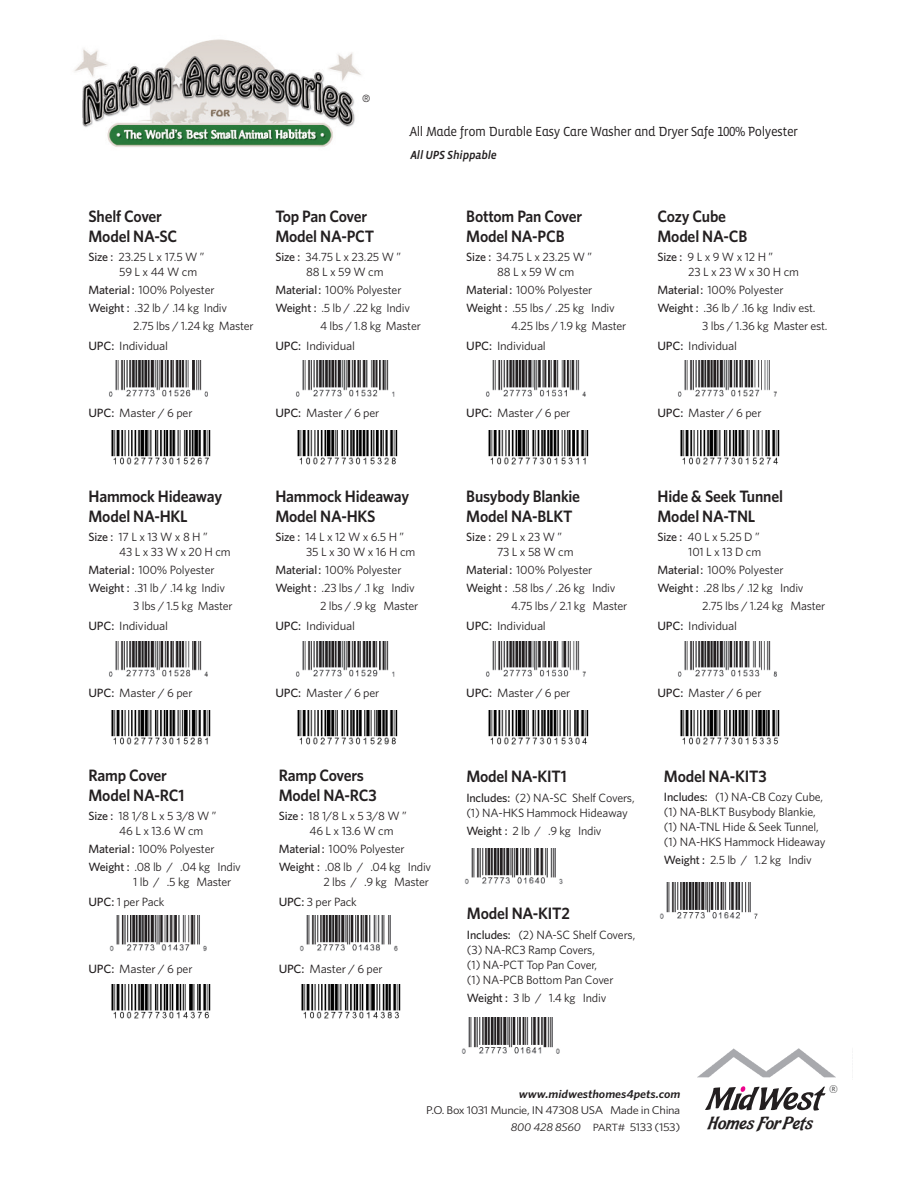
<style>
.page{position:relative;width:918px;height:1188px;background:#fff}
.page>*{position:absolute;margin:0;border:0;box-sizing:border-box;transform-origin:0 0}
.t1{font:16.8px "Whitney";color:#4b4c4d}
.t2{font:600 16.5px/19.5px "Whitney";letter-spacing:-.015em;color:#231f20;scale:.95 1}
.t3{font:15.75px "Felipe";letter-spacing:-.01em;color:#231f20;scale:1.07 1}
.t4{font:13.5px "Vista Sans Alt";letter-spacing:-.035em;color:#231f20;scale:.95 1}
.t5{font:12px/15px "Whitney";letter-spacing:-.02em;color:#231f20}
.t6{font:12px "Whitney";letter-spacing:-.02em;color:#231f20;scale:1.05 1}
.t7{font:12px/15px "Whitney";letter-spacing:.2em;color:#231f20}
.t8{font:italic 12px "Vista Sans Med";letter-spacing:-.015em;color:#231f20;scale:.95 1}
.t9{font:italic 600 11.7px "Whitney";color:#231f20;scale:1.1 1}
.t10{font:11.25px/16.5px "Whitney";letter-spacing:-.03em;color:#231f20;text-align:right;scale:1.1 1}
.t11{font:300 10.05px "Helvetica Neue";color:#231f20;scale:.94 1}
.s1{font-weight:500}
.s2{font-style:italic}
.s3{font-size:10.5px}
</style>
<div class="page">
<img style="left:74px;top:39px;width:287px;height:108px">
<img style="left:109px;top:361px;width:99px;height:36px">
<img style="left:111px;top:430px;width:100px;height:35px">
<img style="left:296px;top:361px;width:99px;height:36px">
<img style="left:297px;top:430px;width:101px;height:35px">
<img style="left:486px;top:361px;width:100px;height:36px">
<img style="left:488px;top:430px;width:101px;height:35px">
<img style="left:678px;top:361px;width:99px;height:36px">
<img style="left:680px;top:430px;width:100px;height:35px">
<img style="left:109px;top:641px;width:99px;height:36px">
<img style="left:111px;top:710px;width:100px;height:35px">
<img style="left:109px;top:915px;width:98px;height:36px">
<img style="left:111px;top:985px;width:100px;height:34px">
<img style="left:299px;top:915px;width:99px;height:36px">
<img style="left:301px;top:985px;width:100px;height:34px">
<img style="left:464px;top:849px;width:99px;height:35px">
<img style="left:461px;top:1018px;width:99px;height:36px">
<img style="left:659px;top:883px;width:99px;height:36px">
<img style="left:296px;top:641px;width:99px;height:36px">
<img style="left:297px;top:710px;width:101px;height:35px">
<img style="left:486px;top:641px;width:100px;height:36px">
<img style="left:488px;top:710px;width:101px;height:35px">
<img style="left:678px;top:641px;width:99px;height:36px">
<img style="left:680px;top:710px;width:100px;height:35px">
<svg style="left:705px;top:1086px;width:120px;height:25px"></svg>
<img style="left:697px;top:1048px;width:156px;height:30px">
<h2 class="t2" style="left:89px;top:207px;width:95px">Shelf Cover<br>Model NA-SC</h2>
<p class="t5" style="left:119px;top:250px;width:87px;text-indent:-31px"><span class="s1">Size :</span> 23.25 L x 17.5 W ”<br>59Lx44Wcm</p>
<p class="t5" style="left:88px;top:283px;width:128px"><span class="s1">Material:</span> 100% Polyester</p>
<p class="t5" style="left:88px;top:301px;width:140px"><span class="s1">Weight :</span> .32 lb / .14 kg Indiv</p>
<p class="t5" style="left:133px;top:319px;width:122px">2.75 lbs / 1.24 kg Master</p>
<p class="t6" style="left:88px;top:339px;width:77px"><span class="s1">UPC:</span> Individual</p>
<p class="t11" style="left:363px;top:95px;width:10px">®</p>
<p class="t4" style="left:410px;top:123px;width:410px">All Made from Durable Easy Care Washer and Dryer Safe 100% Polyester</p>
<p class="t8" style="left:410px;top:148px;width:93px">All UPS Shippable</p>
<h2 class="t2" style="left:275px;top:207px;width:105px">Top Pan Cover<br>Model NA-PCT</h2>
<p class="t5" style="left:306px;top:250px;width:96px;text-indent:-31px"><span class="s1">Size :</span> 34.75 L x 23.25 W ”<br>88Lx59Wcm</p>
<p class="t5" style="left:275px;top:283px;width:128px"><span class="s1">Material:</span> 100% Polyester</p>
<p class="t5" style="left:275px;top:301px;width:136px"><span class="s1">Weight :</span> .5 lb / .22 kg Indiv</p>
<p class="t5" style="left:320px;top:319px;width:102px">4 lbs / 1.8 kg Master</p>
<p class="t6" style="left:275px;top:339px;width:77px"><span class="s1">UPC:</span> Individual</p>
<h2 class="t2" style="left:466px;top:207px;width:123px">Bottom Pan Cover<br>Model NA-PCB</h2>
<p class="t5" style="left:497px;top:250px;width:96px;text-indent:-31px"><span class="s1">Size :</span> 34.75 L x 23.25 W ”<br>88Lx59Wcm</p>
<p class="t5" style="left:466px;top:283px;width:128px"><span class="s1">Material:</span> 100% Polyester</p>
<p class="t5" style="left:466px;top:301px;width:150px"><span class="s1">Weight :</span> .55 lbs / .25 kg Indiv</p>
<p class="t5" style="left:511px;top:319px;width:117px">4.25 lbs / 1.9 kg Master</p>
<p class="t6" style="left:466px;top:339px;width:77px"><span class="s1">UPC:</span> Individual</p>
<h2 class="t2" style="left:657px;top:207px;width:96px">Cozy Cube<br>Model NA-CB</h2>
<p class="t7" style="left:688px;top:250px;width:112px;text-indent:-31px"><span class="s1">Size:</span> 9Lx9Wx12H”<br>23Lx23Wx30Hcm</p>
<p class="t5" style="left:657px;top:283px;width:128px"><span class="s1">Material:</span> 100% Polyester</p>
<p class="t5" style="left:657px;top:301px;width:160px"><span class="s1">Weight :</span> .36 lb / .16 kg Indiv est.</p>
<p class="t5" style="left:702px;top:319px;width:127px">3 lbs / 1.36 kg Master est.</p>
<p class="t6" style="left:657px;top:339px;width:77px"><span class="s1">UPC:</span> Individual</p>
<p class="t6" style="left:88px;top:406px;width:101px"><span class="s1">UPC:</span> Master / 6 per</p>
<p class="t6" style="left:275px;top:406px;width:101px"><span class="s1">UPC:</span> Master / 6 per</p>
<p class="t6" style="left:466px;top:406px;width:101px"><span class="s1">UPC:</span> Master / 6 per</p>
<p class="t6" style="left:657px;top:406px;width:101px"><span class="s1">UPC:</span> Master / 6 per</p>
<h2 class="t2" style="left:89px;top:487px;width:142px">Hammock Hideaway<br>Model NA-HKL</h2>
<p class="t7" style="left:119px;top:530px;width:113px;text-indent:-31px"><span class="s1">Size:</span> 17Lx13Wx8H”<br>43Lx33Wx20Hcm</p>
<p class="t5" style="left:88px;top:563px;width:128px"><span class="s1">Material:</span> 100% Polyester</p>
<p class="t5" style="left:88px;top:581px;width:138px"><span class="s1">Weight :</span> .31 lb / .14 kg Indiv</p>
<p class="t5" style="left:133px;top:599px;width:101px">3 lbs / 1.5 kg Master</p>
<p class="t6" style="left:88px;top:619px;width:77px"><span class="s1">UPC:</span> Individual</p>
<p class="t6" style="left:88px;top:686px;width:101px"><span class="s1">UPC:</span> Master / 6 per</p>
<h2 class="t2" style="left:89px;top:766px;width:102px">Ramp Cover<br>Model NA-RC1</h2>
<p class="t7" style="left:119px;top:809px;width:99px;text-indent:-31px"><span class="s1">Size:</span> 181/8Lx53/8W”<br>46Lx13.6Wcm</p>
<p class="t5" style="left:88px;top:840px;width:154px;line-height:18px"><span class="s1">Material:</span> 100% Polyester<br><span class="s1">Weight :</span> .08 lb / .04 kg Indiv</p>
<p class="t5" style="left:88px;top:872px;width:144px;line-height:19.5px;text-indent:45px">1 lb / .5 kg Master<br><span class="s1">UPC:</span> 1 per Pack</p>
<p class="t6" style="left:88px;top:962px;width:101px"><span class="s1">UPC:</span> Master / 6 per</p>
<h2 class="t2" style="left:275px;top:487px;width:142px">Hammock Hideaway<br>Model NA-HKS</h2>
<p class="t7" style="left:306px;top:530px;width:111px;text-indent:-31px"><span class="s1">Size:</span> 14Lx12Wx6.5H”<br>35Lx30Wx16Hcm</p>
<p class="t5" style="left:275px;top:563px;width:128px"><span class="s1">Material:</span> 100% Polyester</p>
<p class="t5" style="left:275px;top:581px;width:141px"><span class="s1">Weight :</span> .23 lbs / .1 kg Indiv</p>
<p class="t5" style="left:320px;top:599px;width:100px">2 lbs / .9 kg Master</p>
<p class="t6" style="left:275px;top:619px;width:77px"><span class="s1">UPC:</span> Individual</p>
<p class="t6" style="left:275px;top:686px;width:101px"><span class="s1">UPC:</span> Master / 6 per</p>
<h2 class="t2" style="left:279px;top:766px;width:105px">Ramp Covers<br>Model NA-RC3</h2>
<p class="t7" style="left:309px;top:809px;width:99px;text-indent:-31px"><span class="s1">Size:</span> 181/8Lx53/8W”<br>46Lx13.6Wcm</p>
<p class="t5" style="left:279px;top:840px;width:154px;line-height:18px"><span class="s1">Material:</span> 100% Polyester<br><span class="s1">Weight :</span> .08 lb / .04 kg Indiv</p>
<p class="t5" style="left:279px;top:872px;width:152px;line-height:19.5px;text-indent:45px">2 lbs / .9 kg Master<br><span class="s1">UPC:</span> 3 per Pack</p>
<p class="t6" style="left:279px;top:962px;width:101px"><span class="s1">UPC:</span> Master / 6 per</p>
<h2 class="t2" style="left:466px;top:487px;width:121px">Busybody Blankie<br>Model NA-BLKT</h2>
<p class="t7" style="left:497px;top:530px;width:78px;text-indent:-31px"><span class="s1">Size:</span> 29Lx23W”<br>73Lx58Wcm</p>
<p class="t5" style="left:466px;top:563px;width:128px"><span class="s1">Material:</span> 100% Polyester</p>
<p class="t5" style="left:466px;top:581px;width:151px"><span class="s1">Weight :</span> .58 lbs / .26 kg Indiv</p>
<p class="t5" style="left:511px;top:599px;width:118px">4.75 lbs / 2.1 kg Master</p>
<p class="t6" style="left:466px;top:619px;width:77px"><span class="s1">UPC:</span> Individual</p>
<p class="t6" style="left:466px;top:686px;width:101px"><span class="s1">UPC:</span> Master / 6 per</p>
<h2 class="t2" style="left:657px;top:487px;width:134px">Hide &amp; Seek Tunnel<br>Model NA-TNL</h2>
<p class="t7" style="left:657px;top:530px;width:105px;text-align:right"><span class="s1">Size:</span> 40Lx5.25D”<br>101Lx13Dcm</p>
<p class="t5" style="left:657px;top:563px;width:128px"><span class="s1">Material:</span> 100% Polyester</p>
<p class="t5" style="left:657px;top:581px;width:148px"><span class="s1">Weight :</span> .28 lbs / .12 kg Indiv</p>
<p class="t5" style="left:702px;top:599px;width:124px">2.75 lbs / 1.24 kg Master</p>
<p class="t6" style="left:657px;top:619px;width:77px"><span class="s1">UPC:</span> Individual</p>
<p class="t6" style="left:657px;top:686px;width:101px"><span class="s1">UPC:</span> Master / 6 per</p>
<h2 class="t2" style="left:466px;top:767px;width:107px">Model NA-KIT1</h2>
<p class="t5" style="left:466px;top:790px;width:170px"><span class="s1">Includes:</span> (2) NA-SC Shelf Covers, (1) NA-HKS Hammock Hideaway</p>
<p class="t5" style="left:466px;top:823px;width:137px"><span class="s1">Weight :</span> 2 lb / .9 kg Indiv</p>
<h2 class="t2" style="left:467px;top:904px;width:110px">Model NA-KIT2</h2>
<p class="t5" style="left:467px;top:927px;width:170px"><span class="s1">Includes:</span> (2) NA-SC Shelf Covers, (3) NA-RC3 Ramp Covers,<br>(1) NA-PCT Top Pan Cover,<br>(1) NA-PCB Bottom Pan Cover</p>
<p class="t5" style="left:467px;top:990px;width:141px"><span class="s1">Weight :</span> 3 lb / 1.4 kg Indiv</p>
<h2 class="t2" style="left:664px;top:767px;width:110px">Model NA-KIT3</h2>
<p class="t5" style="left:664px;top:790px;width:163px"><span class="s1">Includes:</span> (1) NA-CB Cozy Cube, (1) NA-BLKT Busybody Blankie, (1) NA-TNL Hide &amp; Seek Tunnel, (1) NA-HKS Hammock Hideaway</p>
<p class="t5" style="left:664px;top:853px;width:149px"><span class="s1">Weight :</span> 2.5 lb / 1.2 kg Indiv</p>
<p class="t9" style="left:519px;top:1087px;width:148px">www.midwesthomes4pets.com</p>
<p class="t10" style="left:426px;top:1102px;width:233px">P.O. Box 1031 Muncie, IN 47308 USA Made in China<br><span class="s2">800 428 8560</span> <span class="s3">PART#</span> 5133 (153)</p>
<h3 class="t3" style="left:708px;top:1113px;width:100px">Homes ForPets</h3>
<h1 class="t1" style="left:829px;top:1081px;width:11px">®</h1>
</div>
